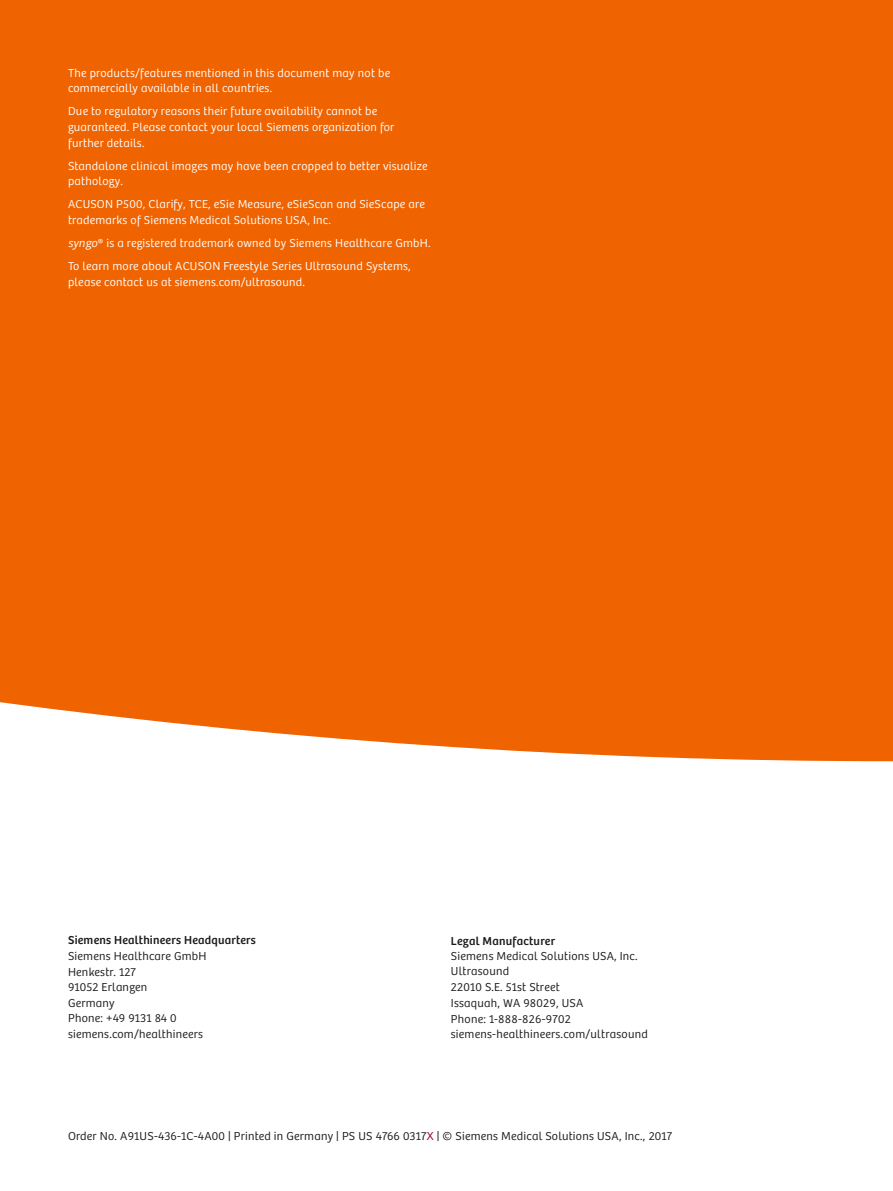
<style>
.page{position:relative;width:893px;height:1191px;background:#fff}
.page>*{position:absolute;margin:0;border:0;box-sizing:border-box;transform-origin:0 0}
.t1{font:12px/15.6px "Bree SH Text Light";letter-spacing:.02em;color:#fff}
.t2{font:12px/15.6px "Bree SH Text Light";letter-spacing:.02em;color:#1a1a19}
.t3{font:12px "Bree SH Text Regular";letter-spacing:.02em;color:#1a1a19}
.s1{font-style:italic}
.s2{color:#9b003f}
</style>
<div class="page">
<div style="left:0;top:0;width:893px;height:782px;background:#ef6300"></div>
<svg style="left:0;top:702px;width:893px;height:80px"></svg>
<p class="t1" style="left:68px;top:65px;width:324px">The products/features mentioned in this document may not be commercially available in all countries.</p>
<p class="t1" style="left:68px;top:104px;width:328px">Due to regulatory reasons their future availability cannot be guaranteed. Please contact your local Siemens organization for further details.</p>
<p class="t1" style="left:68px;top:158px;width:361px">Standalone clinical images may have been cropped to better visualize pathology.</p>
<p class="t1" style="left:68px;top:197px;width:358px">ACUSON P500, Clarify, TCE, eSie Measure, eSieScan and SieScape are trademarks of Siemens Medical Solutions USA, Inc.</p>
<p class="t1" style="left:68px;top:231px;width:364px;line-height:23.1px"><span class="s1">syngo</span>® is a registered trademark owned by Siemens Healthcare GmbH.<br>To learn more about ACUSON Freestyle Series Ultrasound Systems,</p>
<p class="t1" style="left:68px;top:274px;width:238px">please contact us at siemens.com/ultrasound.</p>
<p class="t3" style="left:68px;top:933px;width:189px">Siemens Healthineers Headquarters</p>
<p class="t2" style="left:68px;top:948px;width:140px">Siemens Healthcare GmbH<br>Henkestr. 127<br>91052 Erlangen<br>Germany<br>Phone: +49 9131 84 0 siemens.com/healthineers</p>
<p class="t3" style="left:451px;top:933px;width:106px">Legal Manufacturer</p>
<p class="t2" style="left:451px;top:948px;width:198px">Siemens Medical Solutions USA, Inc.<br>Ultrasound<br>22010 S.E. 51st Street<br>Issaquah, WA 98029, USA<br>Phone: 1-888-826-9702 siemens-healthineers.com/ultrasound</p>
<p class="t2" style="left:68px;top:1128px;width:606px">Order No. A91US-436-1C-4A00 | Printed in Germany | PS US 4766 0317<span class="s2">X</span> | © Siemens Medical Solutions USA, Inc., 2017</p>
</div>
